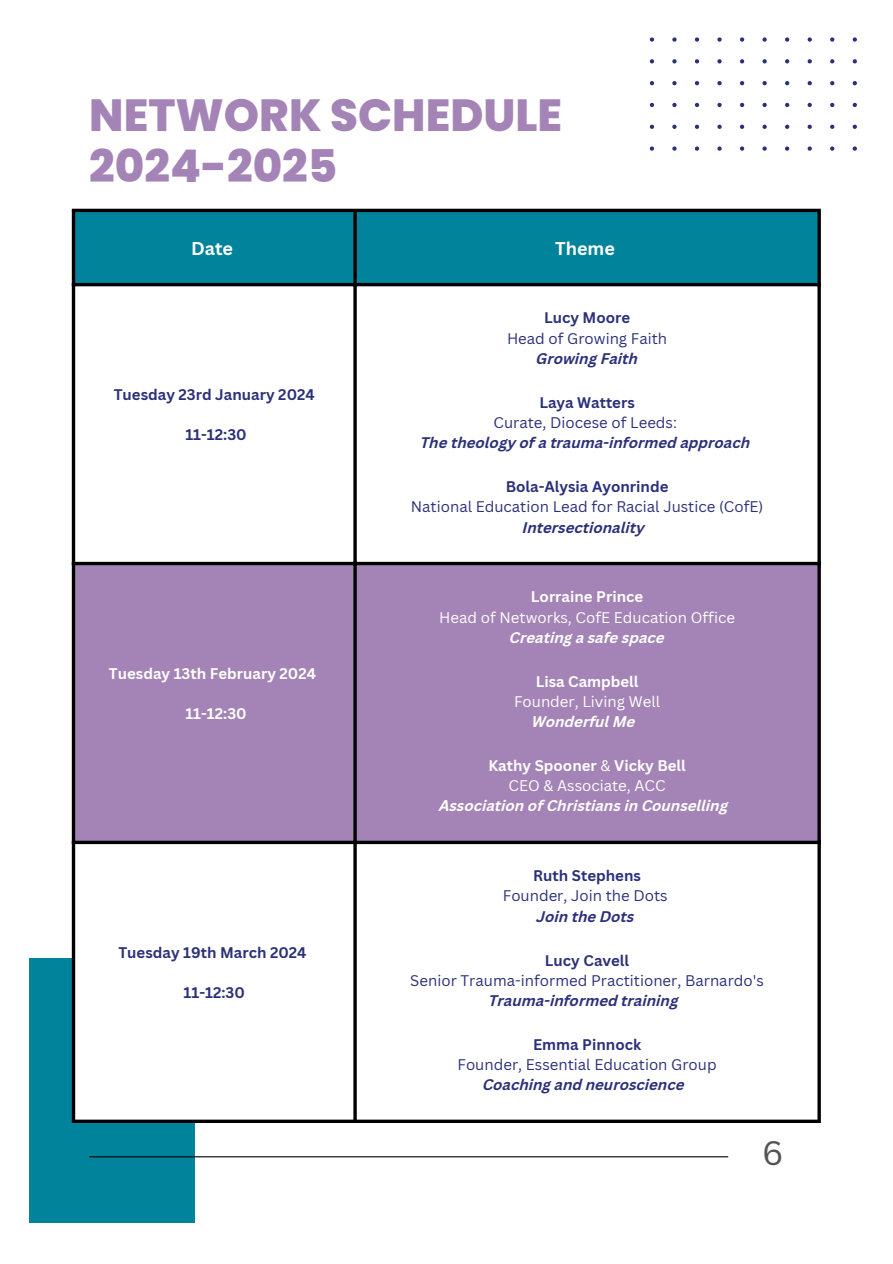
<style>
.page{position:relative;width:893px;height:1264px;background:#fff}
.page>*{position:absolute;margin:0;border:0;box-sizing:border-box;transform-origin:0 0}
.t1{font:800 45px/50.6px "Poppins";color:#a484b6}
.t2{font:33px "Canva Sans";color:#545454}
.t3{font:700 18px "Canva Sans";color:#fff}
.t4{font:15px "Canva Sans";color:#2b307a}
.t5{font:700 15px "Canva Sans";color:#2b307a}
.t6{font:italic 700 15px "Canva Sans";color:#2b307a}
.t7{font:700 15px "Canva Sans";color:#fff}
.t8{font:15px "Canva Sans";color:#fff}
.t9{font:italic 700 15px "Canva Sans";color:#fff}
.s1{font-weight:400}
</style>
<div class="page">
<div style="left:29px;top:958px;width:166px;height:264px;background:#00839b"></div>
<hr style="left:89px;top:1156px;width:639px;height:1px;background:#000">
<svg style="left:649px;top:37px;width:207px;height:114px"></svg>
<div style="left:75px;top:212px;width:742px;height:71px;background:#00839b"></div>
<div style="left:75px;top:565px;width:742px;height:275px;background:#a484b6"></div>
<div style="left:73px;top:842px;width:282px;height:279px;background:#fff"></div>
<hr style="left:72px;top:212px;width:3px;height:907px;background:#000">
<svg style="left:353px;top:212px;width:4px;height:907px;background:#1f1f22"></svg>
<hr style="left:817px;top:212px;width:3px;height:907px;background:#000">
<hr style="left:72px;top:209px;width:748px;height:3px;background:#000">
<hr style="left:72px;top:283px;width:748px;height:3px;background:#000">
<hr style="left:72px;top:562px;width:748px;height:3px;background:#000">
<svg style="left:75px;top:840px;width:743px;height:4px;background:#1d1721"></svg>
<hr style="left:72px;top:1119px;width:748px;height:3px;background:#000">
<p class="t1" style="left:89px;top:90px;width:474px">NETWORK SCHEDULE<br>2024-2025</p>
<p class="t3" style="left:191px;top:235px;width:43px">Date</p>
<p class="t3" style="left:555px;top:235px;width:61px">Theme</p>
<p class="t5" style="left:114px;top:384px;width:202px">Tuesday 23rd January 2024</p>
<p class="t5" style="left:185px;top:424px;width:63px">11-12:30</p>
<p class="t7" style="left:109px;top:662px;width:209px">Tuesday 13th February 2024</p>
<p class="t7" style="left:185px;top:703px;width:63px">11-12:30</p>
<p class="t5" style="left:118px;top:941px;width:190px">Tuesday 19th March 2024</p>
<p class="t5" style="left:184px;top:982px;width:63px">11-12:30</p>
<p class="t5" style="left:544px;top:307px;width:88px">Lucy Moore</p>
<p class="t4" style="left:507px;top:327px;width:162px">Head of Growing Faith</p>
<p class="t6" style="left:536px;top:352px;width:103px">Growing Faith</p>
<p class="t5" style="left:539px;top:392px;width:97px">Laya Watters</p>
<p class="t4" style="left:493px;top:412px;width:185px">Curate, Diocese of Leeds:</p>
<p class="t6" style="left:420px;top:437px;width:331px">The theology of a trauma-informed approach</p>
<p class="t5" style="left:505px;top:476px;width:164px">Bola-Alysia Ayonrinde</p>
<p class="t4" style="left:411px;top:496px;width:354px">National Education Lead for Racial Justice (CofE)</p>
<p class="t6" style="left:522px;top:521px;width:124px">Intersectionality</p>
<p class="t7" style="left:531px;top:586px;width:114px">Lorraine Prince</p>
<p class="t8" style="left:439px;top:606px;width:297px">Head of Networks, CofE Education Office</p>
<p class="t9" style="left:509px;top:631px;width:156px">Creating a safe space</p>
<p class="t7" style="left:535px;top:670px;width:104px">Lisa Campbell</p>
<p class="t8" style="left:514px;top:691px;width:147px">Founder, Living Well</p>
<p class="t9" style="left:531px;top:715px;width:105px">Wonderful Me</p>
<p class="t7" style="left:488px;top:755px;width:199px">Kathy Spooner <span class="s1">&amp;</span> Vicky Bell</p>
<p class="t8" style="left:508px;top:775px;width:158px">CEO &amp; Associate, ACC</p>
<p class="t9" style="left:439px;top:800px;width:290px">Association of Christians in Counselling</p>
<p class="t5" style="left:533px;top:865px;width:109px">Ruth Stephens</p>
<p class="t4" style="left:503px;top:885px;width:166px">Founder, Join the Dots</p>
<p class="t6" style="left:536px;top:910px;width:99px">Join the Dots</p>
<p class="t5" style="left:545px;top:949px;width:86px">Lucy Cavell</p>
<p class="t4" style="left:410px;top:969px;width:355px">Senior Trauma-informed Practitioner, Barnardo's</p>
<p class="t6" style="left:488px;top:994px;width:191px">Trauma-informed training</p>
<p class="t5" style="left:533px;top:1033px;width:109px">Emma Pinnock</p>
<p class="t4" style="left:457px;top:1054px;width:260px">Founder, Essential Education Group</p>
<p class="t6" style="left:482px;top:1078px;width:203px">Coaching and neuroscience</p>
<p class="t2" style="left:762px;top:1129px;width:23px">6</p>
</div>
